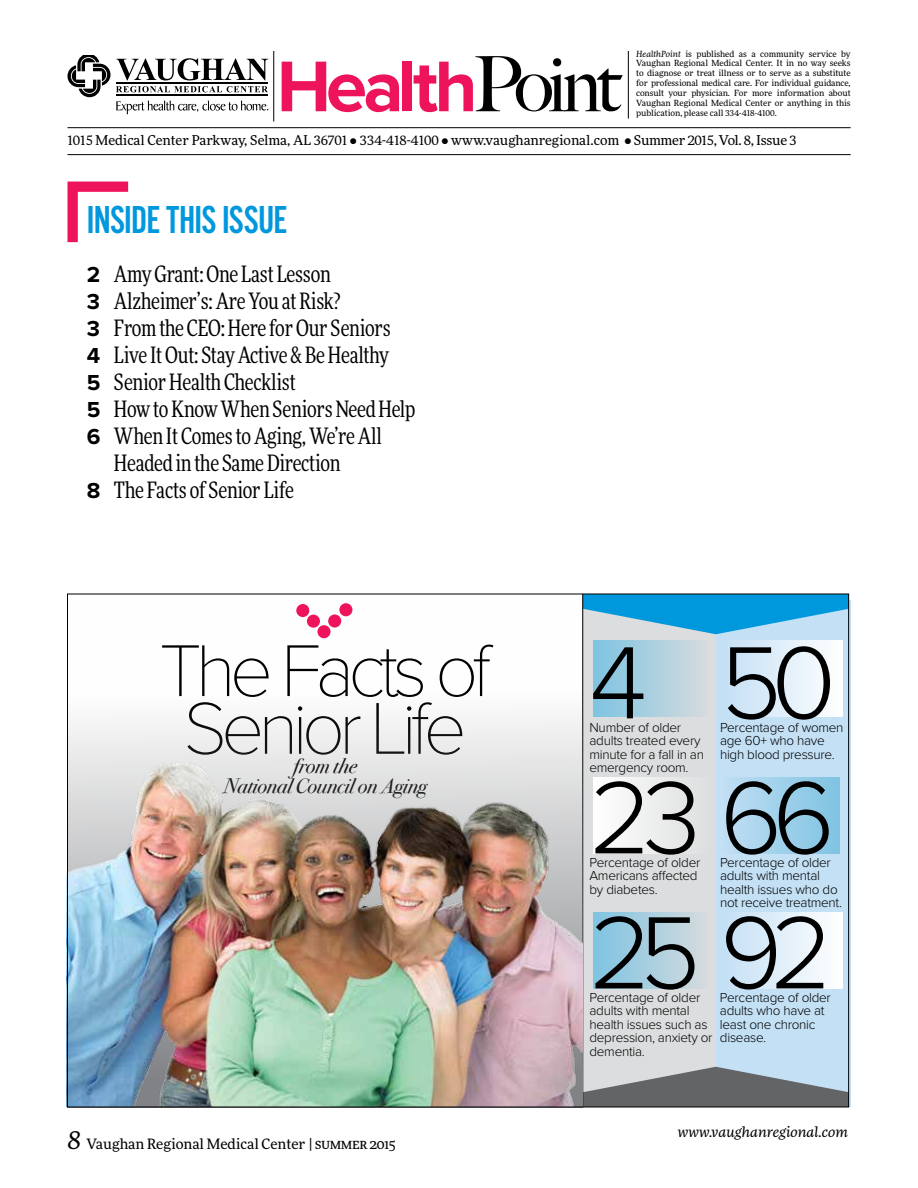
<style>
.page{position:relative;width:918px;height:1188px;background:#fff}
.page>*{position:absolute;margin:0;border:0;box-sizing:border-box;transform-origin:0 0}
.t1{font:300 106.5px "Proxima Nova";letter-spacing:-.1em;color:#000}
.t2{font:100 76.05px/57.8px "Proxima Nova T";letter-spacing:-.08em;color:#000;text-align:center}
.t3{font:40.5px "Alternate Got No 2 D";letter-spacing:-.02em;color:#0098dd}
.t4{font:condensed 22.5px "More Pro";letter-spacing:-.01em;color:#000}
.t5{font:italic 21px/19.5px "Bodoni Svty Two OSITCTT";letter-spacing:-.01em;color:#000;text-align:center}
.t6{font:14.25px "More Pro";letter-spacing:-.03em;color:#000}
.t7{font:italic 14.25px "More Pro";color:#000}
.t8{font:300 13.5px/13.5px "Proxima Nova";letter-spacing:-.02em;color:#000}
.t9{font:13.5px "More Pro";color:#000}
.t10{font:8.4px/9.9px "More Pro";color:#000;text-align:justify}
.s1{font-style:italic}
.s2{font-family:"Proxima Nova";font-weight:700;font-stretch:normal}
.s3{font-style:italic;font-size:25.5px}
</style>
<div class="page">
<svg style="left:282px;top:62px;width:117px;height:50px"></svg>
<div style="left:402px;top:62px;width:10px;height:49px;background:#ed145b"></div>
<svg style="left:414px;top:56px;width:209px;height:56px"></svg>
<hr style="left:116px;top:94px;width:152px;height:2px;background:#000">
<svg style="left:68px;top:56px;width:42px;height:41px"></svg>
<svg style="left:116px;top:58px;width:152px;height:22px"></svg>
<hr style="left:116px;top:82px;width:152px;height:2px;background:#000">
<svg style="left:116px;top:86px;width:152px;height:6px"></svg>
<svg style="left:116px;top:101px;width:153px;height:13px"></svg>
<hr style="left:273px;top:51px;width:1px;height:71px;background:#000">
<hr style="left:628px;top:51px;width:1px;height:68px;background:#000">
<hr style="left:68px;top:127px;width:783px;height:1px;background:#000">
<hr style="left:68px;top:154px;width:783px;height:1px;background:#000">
<div style="left:583px;top:594px;width:266px;height:513px;background:#dcddde"></div>
<div style="left:716px;top:600px;width:134px;height:507px;background:#c4e0f5"></div>
<svg style="left:583px;top:596px;width:264px;height:38px"></svg>
<svg style="left:583px;top:1067px;width:264px;height:38px"></svg>
<div style="left:593px;top:640px;width:115px;height:77px;background:linear-gradient(to right,#7ec3e1,#d6dbde)"></div>
<div style="left:727px;top:640px;width:115px;height:77px;background:linear-gradient(to right,#c6e1f5,#fefefe)"></div>
<div style="left:727px;top:913px;width:115px;height:76px;background:linear-gradient(to right,#c6e1f5,#fefefe)"></div>
<div style="left:593px;top:913px;width:115px;height:76px;background:linear-gradient(to right,#7ec3e1,#d6dbde)"></div>
<div style="left:593px;top:777px;width:115px;height:77px;background:linear-gradient(to right,#fff,#dedfdf)"></div>
<div style="left:724px;top:777px;width:116px;height:77px;background:linear-gradient(to right,#c0def4,#7fc4e2)"></div>
<div style="left:68px;top:594px;width:515px;height:513px;background:linear-gradient(to right,#fbfbfb,#fafafa)"></div>
<img style="left:66px;top:747px;width:517px;height:360px">
<div style="left:339px;top:603px;width:13px;height:13px;background:#ed145b;border-radius:50%"></div>
<div style="left:328px;top:614px;width:13px;height:14px;background:#ed145b;border-radius:50%"></div>
<div style="left:317px;top:625px;width:14px;height:13px;background:#ed145b;border-radius:50%"></div>
<div style="left:307px;top:615px;width:13px;height:13px;background:#ed145b;border-radius:50%"></div>
<div style="left:296px;top:604px;width:13px;height:13px;background:#ed145b;border-radius:50%"></div>
<svg style="left:68px;top:182px;width:60px;height:60px"></svg>
<p class="t10" style="left:636px;top:48px;width:216px"><span class="s1">HealthPoint</span> is published as a community service by Vaughan Regional Medical Center. It in no way seeks to diagnose or treat illness or to serve as a substitute for professional medical care. For individual guidance, consult your physician. For more information about Vaughan Regional Medical Center or anything in this publication, please call 334-418-4100.</p>
<p class="t9" style="left:68px;top:131px;width:731px">1015 Medical Center Parkway, Selma, AL 36701 • 334-418-4100 • www.vaughanregional.com • Summer 2015, Vol. 8, Issue 3</p>
<h3 class="t3" style="left:87px;top:198px;width:202px">INSIDE THIS ISSUE</h3>
<h3 class="t4" style="left:87px;top:260px;width:245px"><span class="s2">2</span> Amy Grant: One Last Lesson</h3>
<h3 class="t4" style="left:87px;top:287px;width:255px"><span class="s2">3</span> Alzheimer’s: Are You at Risk?</h3>
<h3 class="t4" style="left:87px;top:314px;width:305px"><span class="s2">3</span> From the CEO: Here for Our Seniors</h3>
<h3 class="t4" style="left:87px;top:341px;width:304px"><span class="s2">4</span> Live It Out: Stay Active &amp; Be Healthy</h3>
<h3 class="t4" style="left:87px;top:368px;width:210px"><span class="s2">5</span> Senior Health Checklist</h3>
<h3 class="t4" style="left:87px;top:395px;width:330px"><span class="s2">5</span> How to Know When Seniors Need Help</h3>
<h3 class="t4" style="left:87px;top:422px;width:296px"><span class="s2">6</span> When It Comes to Aging, We’re All</h3>
<h3 class="t4" style="left:114px;top:449px;width:228px">Headed in the Same Direction</h3>
<h3 class="t4" style="left:87px;top:476px;width:208px"><span class="s2">8</span> The Facts of Senior Life</h3>
<h2 class="t2" style="left:159px;top:643px;width:333px">The Facts of<br>Senior Life</h2>
<h3 class="t5" style="left:223px;top:757px;width:205px">from the<br>National Council on Aging</h3>
<h1 class="t1" style="left:590px;top:622px;width:59px">4</h1>
<p class="t8" style="left:590px;top:721px;width:116px">Number of older adults treated every minute for a fall in an emergency room.</p>
<h1 class="t1" style="left:720px;top:622px;width:118px">50</h1>
<p class="t8" style="left:720px;top:721px;width:125px">Percentage of women age 60+ who have high blood pressure.</p>
<h1 class="t1" style="left:590px;top:757px;width:247px">23 66</h1>
<p class="t8" style="left:589px;top:883px;width:70px">by diabetes.</p>
<h1 class="t1" style="left:590px;top:892px;width:244px">25 92</h1>
<p class="t8" style="left:590px;top:991px;width:125px">Percentage of older adults with mental health issues such as depression, anxiety or dementia.</p>
<p class="t8" style="left:589px;top:856px;width:112px">Percentage of older<br>Americans affected</p>
<p class="t8" style="left:720px;top:856px;width:123px">Percentage of older adults with mental health issues who do not receive treatment.</p>
<p class="t8" style="left:720px;top:991px;width:112px">Percentage of older adults who have at least one chronic disease.</p>
<p class="t6" style="left:68px;top:1134px;width:330px"><span class="s3">8</span> Vaughan Regional Medical Center | summer 2015</p>
<p class="t7" style="left:678px;top:1122px;width:172px">www.vaughanregional.com</p>
</div>
